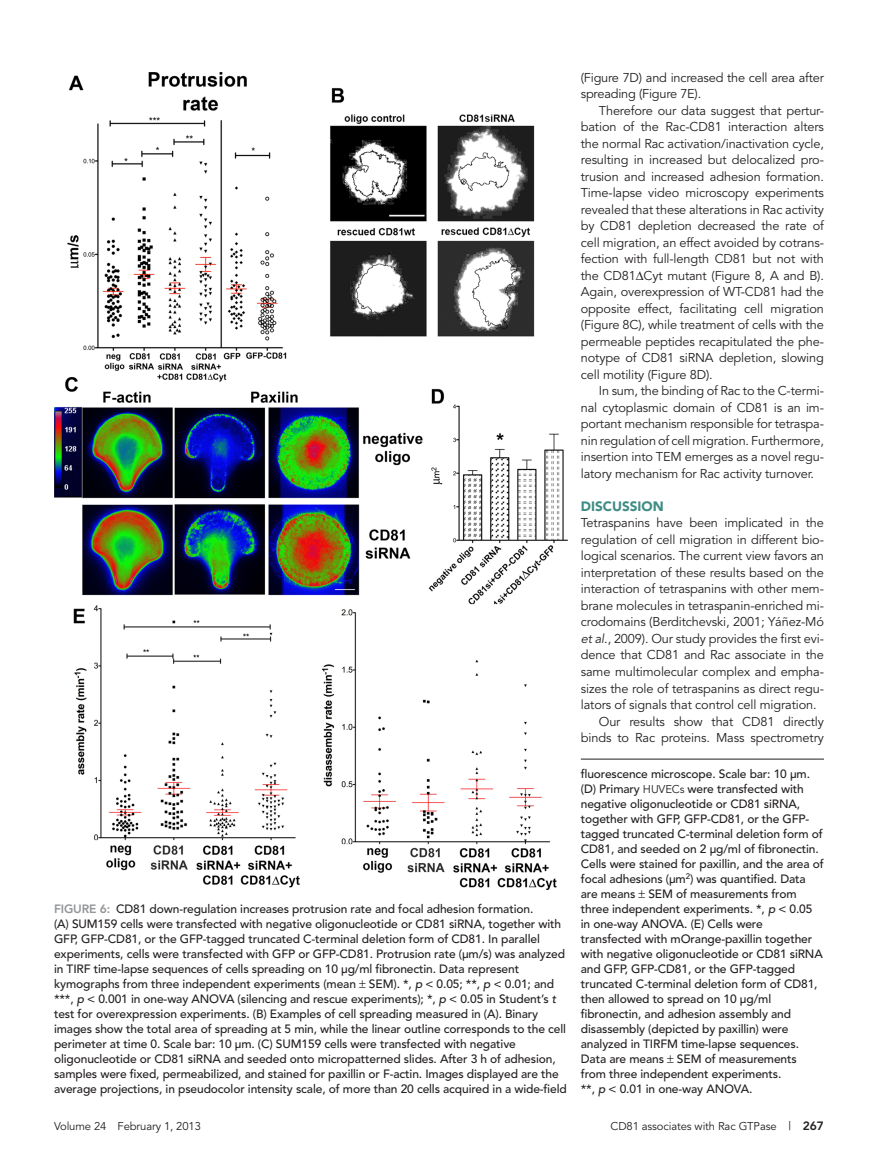
<style>
.page{position:relative;width:878px;height:1175px;background:#fff}
.page>*{position:absolute;margin:0;border:0;box-sizing:border-box;transform-origin:0 0}
.t1{font:900 13.5px "Avenir";color:#3e8c83}
.Para{font:12.75px/16.5px "Avenir";letter-spacing:-.01em;color:#231f20;text-align:justify}
.ParaFL{font:12.75px/16.5px "Avenir";letter-spacing:-.01em;color:#231f20;text-align:justify}
.FigCaption{font:500 12px/15px "Avenir";letter-spacing:-.01em;color:#231f20}
.t2{font:11.25px "Avenir";letter-spacing:-.01em;color:#231f20}
.s1{font-weight:800;color:#939598}
.s2{font-style:italic}
.s3{font-weight:400;font-size:11.25px}
.s4{font-size:12px}
.s5{font-weight:800;font-size:12px}
</style>
<div class="page">
<img style="left:54px;top:72px;width:513px;height:817px">
<hr style="left:580px;top:758px;width:244px;height:1px;background:#231f20">
<p class="FigCaption" style="left:54px;top:901px;width:514px"><span class="s1">FIGURE 6:</span> CD81 down-regulation increases protrusion rate and focal adhesion formation.<br>(A) SUM159 cells were transfected with negative oligonucleotide or CD81 siRNA, together with GFP, GFP-CD81, or the GFP-tagged truncated C-terminal deletion form of CD81. In parallel experiments, cells were transfected with GFP or GFP-CD81. Protrusion rate (μm/s) was analyzed in TIRF time-lapse sequences of cells spreading on 10 μg/ml fibronectin. Data represent kymographs from three independent experiments (mean SEM). *, <span class="s2">p</span> &lt; 0.05; **, <span class="s2">p</span> &lt; 0.01; and ***, <span class="s2">p</span> &lt; 0.001 in one-way ANOVA (silencing and rescue experiments); *, <span class="s2">p</span> &lt; 0.05 in Student’s <span class="s2">t </span>test for overexpression experiments. (B) Examples of cell spreading measured in (A). Binary images show the total area of spreading at 5 min, while the linear outline corresponds to the cell perimeter at time 0. Scale bar: 10 μm. (C) SUM159 cells were transfected with negative oligonucleotide or CD81 siRNA and seeded onto micropatterned slides. After 3 h of adhesion, samples were fixed, permeabilized, and stained for paxillin or F-actin. Images displayed are the average projections, in pseudocolor intensity scale, of more than 20 cells acquired in a wide-field</p>
<p class="Para" style="left:580px;top:69px;width:244px">(Figure 7D) and increased the cell area after spreading (Figure 7E).</p>
<p class="Para" style="left:580px;top:102px;width:245px;text-indent:18px">Therefore our data suggest that pertur&shy;bation of the Rac-CD81 interaction alters the normal Rac activation/inactivation cycle, resulting in increased but delocalized pro&shy;trusion and increased adhesion formation.<br>Time-lapse video microscopy experiments revealed that these alterations in Rac activity by CD81 depletion decreased the rate of cell migration, an effect avoided by cotrans&shy;fection with full-length CD81 but not with the CD81 Cyt mutant (Figure 8, A and B).<br>Again, overexpression of WT-CD81 had the opposite effect, facilitating cell migration (Figure 8C), while treatment of cells with the permeable peptides recapitulated the phe&shy;notype of CD81 siRNA depletion, slowing cell motility (Figure 8D).</p>
<p class="Para" style="left:580px;top:383px;width:245px;text-indent:18px">In sum, the binding of Rac to the C-termi&shy;nal cytoplasmic domain of CD81 is an im&shy;portant mechanism responsible for tetraspa&shy;nin regulation of cell migration. Furthermore, insertion into TEM emerges as a novel regu&shy;latory mechanism for Rac activity turnover.</p>
<h1 class="t1" style="left:580px;top:498px;width:84px">DISCUSSION</h1>
<p class="ParaFL" style="left:580px;top:515px;width:245px">Tetraspanins have been implicated in the regulation of cell migration in different bio&shy;logical scenarios. The current view favors an interpretation of these results based on the interaction of tetraspanins with other mem&shy;brane molecules in tetraspanin-enriched mi&shy;crodomains (Berditchevski, 2001; Yáñez-Mó <span class="s2">et al</span>., 2009). Our study provides the first evi&shy;dence that CD81 and Rac associate in the same multimolecular complex and empha&shy;sizes the role of tetraspanins as direct regu&shy;lators of signals that control cell migration.</p>
<p class="Para" style="left:580px;top:713px;width:244px;text-align:right">Our results show that CD81 directly binds to Rac proteins. Mass spectrometry</p>
<p class="FigCaption" style="left:580px;top:766px;width:244px">fluorescence microscope. Scale bar: 10 μm. (D) Primary <span class="s3">HUVECs</span> were transfected with negative oligonucleotide or CD81 siRNA, together with GFP, GFP-CD81, or the GFP&shy;tagged truncated C-terminal deletion form of CD81, and seeded on 2 μg/ml of fibronectin.<br>Cells were stained for paxillin, and the area of focal adhesions (μm<sup>2</sup>) was quantified. Data are means SEM of measurements from three independent experiments. *, <span class="s2">p</span> &lt; 0.05 in one-way ANOVA. (E) Cells were transfected with mOrange-paxillin together with negative oligonucleotide or CD81 siRNA and GFP, GFP-CD81, or the GFP-tagged truncated C-terminal deletion form of CD81, then allowed to spread on 10 μg/ml fibronectin, and adhesion assembly and disassembly (depicted by paxillin) were analyzed in TIRFM time-lapse sequences.<br>Data are means SEM of measurements from three independent experiments.<br>**, <span class="s2">p</span> &lt; 0.01 in one-way ANOVA.</p>
<p class="t2" style="left:54px;top:1119px;width:148px">Volume 24 February 1, 2013</p>
<p class="t2" style="left:610px;top:1119px;width:215px">CD81 associates with Rac GTPase <span class="s4">|</span> <span class="s5">267</span></p>
</div>
